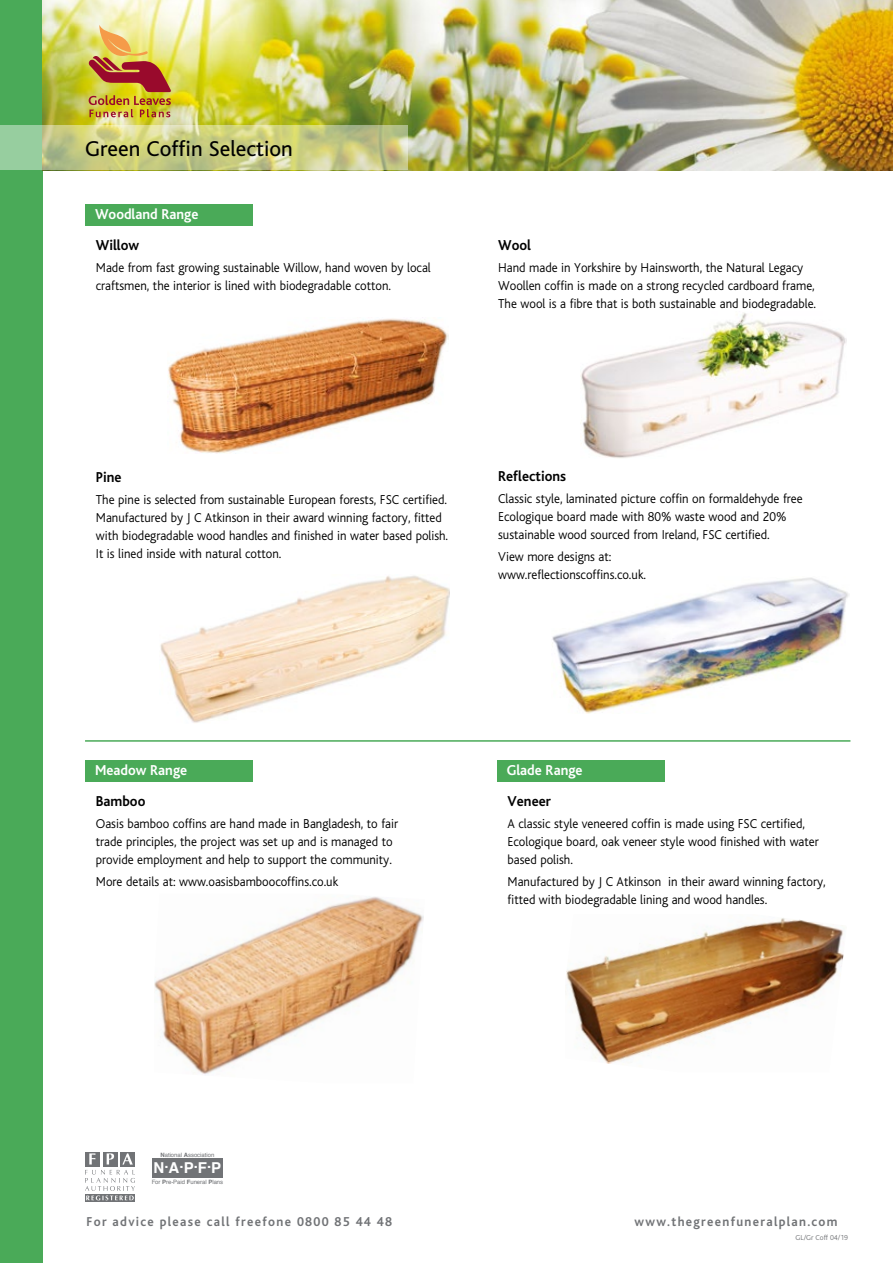
<style>
.page{position:relative;width:893px;height:1263px;background:#fff}
.page>*{position:absolute;margin:0;border:0;box-sizing:border-box;transform-origin:0 0}
.t1{font:22.5px "Bliss";color:#000}
.t2{font:700 15px "Bliss";color:#000;scale:.95 1}
.t3{font:700 15px "Bliss";color:#fff;scale:.95 1}
.t4{font:700 15px "Helvetica";color:#fff}
.t5{font:300 13.5px/18px "Bliss";color:#000;scale:.95 1}
.t6{font:700 13.5px "Bliss";letter-spacing:.1em;color:#717376;scale:.95 1}
.t7{font:300 7.5px "Bliss";color:#717376}
.t8{font:6px "Helvetica";letter-spacing:-.005em;color:#717376}
.s1{font-weight:700}
</style>
<div class="page">
<div style="left:0;top:0;width:43px;height:1263px;background:#4aaa58"></div>
<img style="left:43px;top:0;width:850px;height:170px">
<svg style="left:0;top:125px;width:407px;height:45px;background:#c4cc89"></svg>
<img style="left:89px;top:25px;width:82px;height:92px">
<img style="left:580px;top:313px;width:267px;height:145px">
<img style="left:566px;top:918px;width:278px;height:146px">
<img style="left:154px;top:897px;width:270px;height:178px">
<img style="left:160px;top:575px;width:290px;height:148px">
<img style="left:168px;top:317px;width:281px;height:136px">
<div style="left:85px;top:204px;width:168px;height:21px;background:#4aaa58"></div>
<div style="left:85px;top:760px;width:168px;height:21px;background:#4aaa58"></div>
<div style="left:497px;top:760px;width:167px;height:21px;background:#4aaa58"></div>
<hr style="left:85px;top:740px;width:765px;height:2px;background:#4aaa58">
<img style="left:552px;top:577px;width:297px;height:136px">
<div style="left:152px;top:1158px;width:71px;height:20px;background:#717376"></div>
<svg style="left:85px;top:1200px;width:50px;height:1px"></svg>
<svg style="left:85px;top:1170px;width:50px;height:30px"></svg>
<div style="left:85px;top:1151px;width:15px;height:15px;background:#717376"></div>
<svg style="left:103px;top:1152px;width:14px;height:14px"></svg>
<div style="left:120px;top:1151px;width:15px;height:15px;background:#717376"></div>
<svg style="left:89px;top:1153px;width:6px;height:11px"></svg>
<svg style="left:107px;top:1153px;width:7px;height:11px"></svg>
<svg style="left:122px;top:1153px;width:11px;height:11px"></svg>
<h1 class="t1" style="left:85px;top:137px;width:209px">Green Coffin Selection</h1>
<p class="t3" style="left:95px;top:206px;width:110px">Woodland Range</p>
<p class="t2" style="left:96px;top:237px;width:47px">Willow</p>
<p class="t5" style="left:96px;top:259px;width:354px">Made from fast growing sustainable Willow, hand woven by local craftsmen, the interior is lined with biodegradable cotton.</p>
<p class="t2" style="left:498px;top:237px;width:36px">Wool</p>
<p class="t5" style="left:498px;top:259px;width:336px">Hand made in Yorkshire by Hainsworth, the Natural Legacy<br>Woollen coffin is made on a strong recycled cardboard frame,<br>The wool is a fibre that is both sustainable and biodegradable.</p>
<p class="t2" style="left:96px;top:469px;width:28px">Pine</p>
<p class="t5" style="left:96px;top:491px;width:372px">The pine is selected from sustainable European forests, FSC certified.<br>Manufactured by J C Atkinson in their award winning factory, fitted with biodegradable wood handles and finished in water based polish.<br>It is lined inside with natural cotton.</p>
<p class="t2" style="left:498px;top:468px;width:73px">Reflections</p>
<p class="t5" style="left:498px;top:490px;width:322px">Classic style, laminated picture coffin on formaldehyde free<br>Ecologique board made with 80% waste wood and 20% sustainable wood sourced from Ireland, FSC certified.</p>
<p class="t5" style="left:498px;top:548px;width:157px">View more designs at: www.reflectionscoffins.co.uk.</p>
<p class="t3" style="left:95px;top:762px;width:99px">Meadow Range</p>
<p class="t2" style="left:96px;top:793px;width:54px">Bamboo</p>
<p class="t5" style="left:96px;top:815px;width:320px">Oasis bamboo coffins are hand made in Bangladesh, to fair trade principles, the project was set up and is managed to provide employment and help to support the community.</p>
<p class="t5" style="left:96px;top:873px;width:256px">More details at: www.oasisbamboocoffins.co.uk</p>
<p class="t3" style="left:507px;top:762px;width:81px">Glade Range</p>
<p class="t2" style="left:508px;top:793px;width:47px">Veneer</p>
<p class="t5" style="left:508px;top:815px;width:329px">A classic style veneered coffin is made using FSC certified,<br>Ecologique board, oak veneer style wood finished with water based polish.</p>
<p class="t5" style="left:508px;top:873px;width:336px">Manufactured by J C Atkinson in their award winning factory, fitted with biodegradable lining and wood handles.</p>
<p class="t8" style="left:161px;top:1150px;width:55px"><span class="s1">N</span>ational <span class="s1">A</span>ssociation</p>
<p class="t8" style="left:152px;top:1177px;width:73px">For <span class="s1">P</span>re-Paid <span class="s1">F</span>uneral <span class="s1">P</span>lans</p>
<p class="t4" style="left:154px;top:1155px;width:69px">N.A.P.F.P</p>
<p class="t6" style="left:87px;top:1214px;width:323px">For advice please call freefone 0800 85 44 48</p>
<p class="t6" style="left:635px;top:1214px;width:215px">www.thegreenfuneralplan.com</p>
<p class="t7" style="left:795px;top:1233px;width:54px">GL/Gr Coff 04/19</p>
</div>
